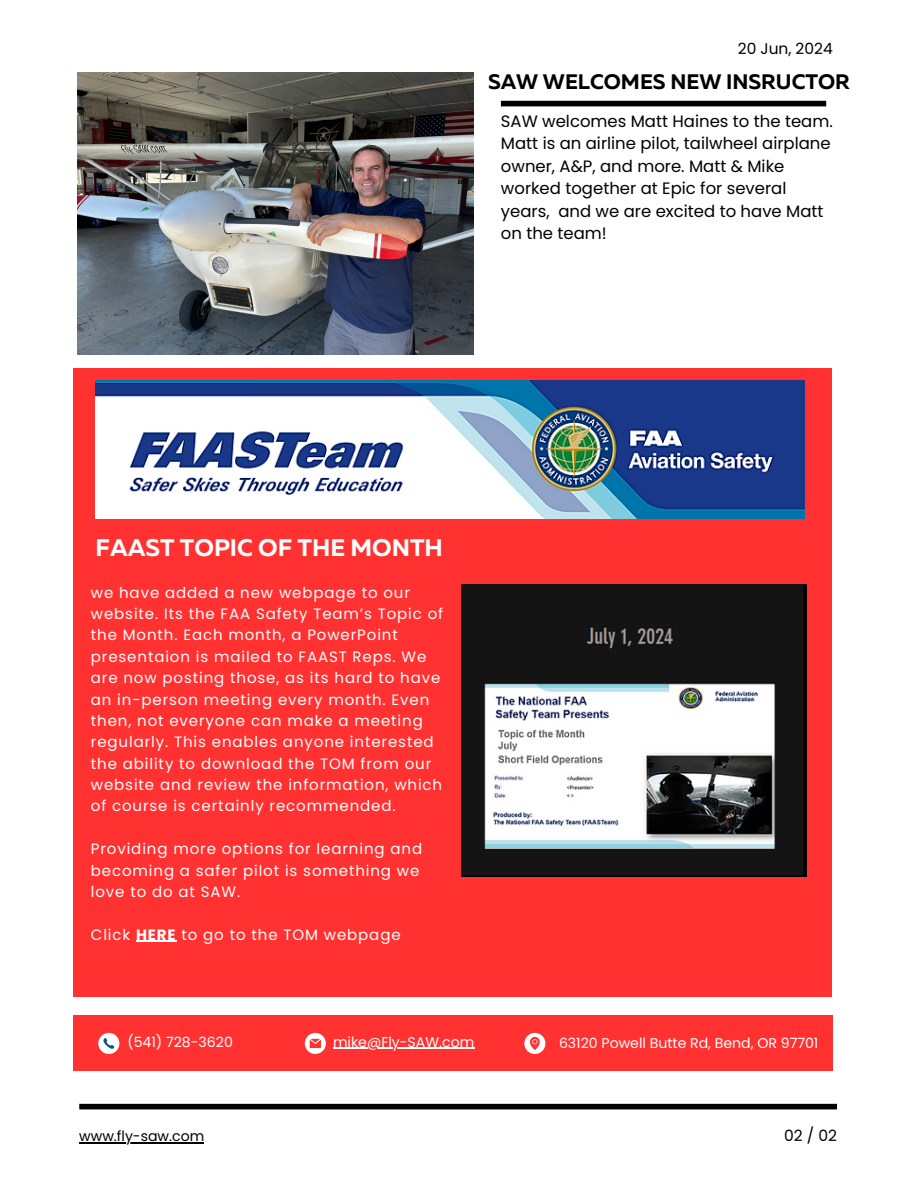
<style>
.page{position:relative;width:918px;height:1188px;background:#fff}
.page>*{position:absolute;margin:0;border:0;box-sizing:border-box;transform-origin:0 0}
.t1{font:700 24px "Muller";color:#fff}
.t2{font:700 21px "Muller";color:#000}
.t3{font:16.5px/22.5px "Poppins";color:#000}
.t4{font:15.45px "Poppins";color:#000}
.t5{font:15px/21.3px "Poppins";letter-spacing:.06em;color:#fff}
.t6{font:14.1px "Poppins";color:#fff}
.t7{font:14.1px "Poppins";color:#000}
.s1{font-weight:700}
</style>
<div class="page">
<img style="left:78px;top:72px;width:396px;height:283px">
<div style="left:73px;top:368px;width:759px;height:629px;background:#ff3131"></div>
<div style="left:73px;top:1016px;width:760px;height:55px;background:#ff3131"></div>
<div style="left:501px;top:101px;width:325px;height:5px;background:#000"></div>
<div style="left:79px;top:1104px;width:758px;height:5px;background:#000"></div>
<svg style="left:98px;top:1033px;width:21px;height:21px"></svg>
<svg style="left:305px;top:1033px;width:21px;height:21px"></svg>
<svg style="left:524px;top:1033px;width:21px;height:21px"></svg>
<img style="left:96px;top:380px;width:708px;height:138px">
<img style="left:461px;top:584px;width:346px;height:293px">
<hr style="left:136px;top:941px;width:41px;height:1px;background:#fff">
<hr style="left:79px;top:1142px;width:125px;height:1px;background:#000">
<hr style="left:333px;top:1048px;width:75px;height:1px;background:#fff">
<hr style="left:408px;top:1048px;width:31px;height:1px;background:#fff">
<hr style="left:439px;top:1048px;width:35px;height:1px;background:#fff">
<h3 class="t4" style="left:738px;top:38px;width:96px">20 Jun, 2024</h3>
<p class="t2" style="left:488px;top:73px;width:363px">SAW WELCOMES NEW INSRUCTOR</p>
<p class="t3" style="left:501px;top:110px;width:333px">SAW welcomes Matt Haines to the team.<br>Matt is an airline pilot, tailwheel airplane owner, A&amp;P, and more. Matt &amp; Mike worked together at Epic for several years, and we are excited to have Matt on the team!</p>
<h3 class="t1" style="left:96px;top:537px;width:349px">FAAST TOPIC OF THE MONTH</h3>
<h2 class="t5" style="left:91px;top:582px;width:354px">we have added a new webpage to our website. Its the FAA Safety Team’s Topic of the Month. Each month, a PowerPoint presentaion is mailed to FAAST Reps. We are now posting those, as its hard to have an in-person meeting every month. Even then, not everyone can make a meeting regularly. This enables anyone interested the ability to download the TOM from our website and review the information, which of course is certainly recommended.</h2>
<h3 class="t5" style="left:91px;top:838px;width:333px">Providing more options for learning and becoming a safer pilot is something we love to do at SAW.</h3>
<h1 class="t5" style="left:91px;top:924px;width:311px">Click <span class="s1">HERE</span> to go to the TOM webpage</h1>
<p class="t6" style="left:127px;top:1032px;width:107px">(541) 728-3620</p>
<p class="t6" style="left:333px;top:1032px;width:143px">mike@Fly-SAW.com</p>
<p class="t6" style="left:559px;top:1033px;width:261px">63120 Powell Butte Rd, Bend, OR 97701</p>
<p class="t7" style="left:79px;top:1126px;width:126px">www.fly-saw.com</p>
<h3 class="t4" style="left:784px;top:1125px;width:54px">02 / 02</h3>
</div>
